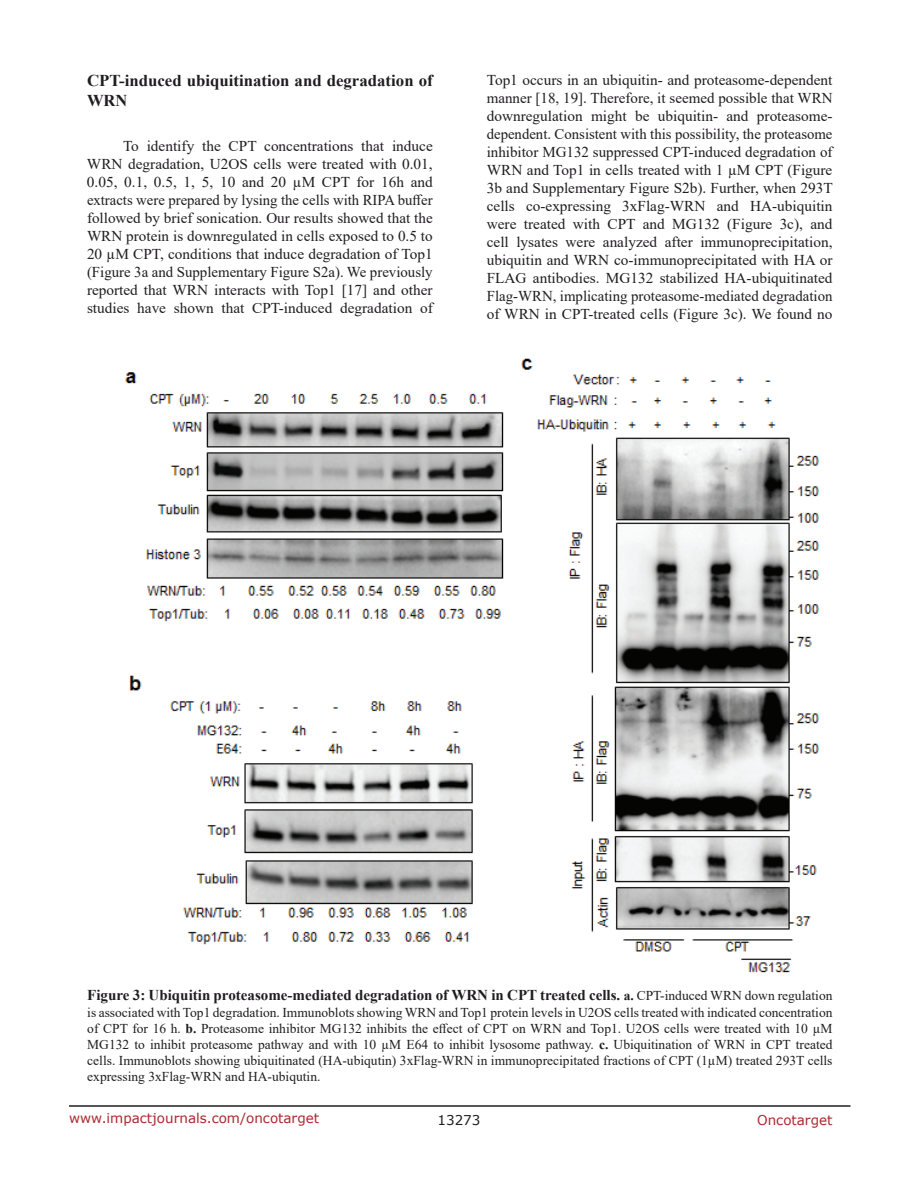
<style>
.page{position:relative;width:918px;height:1188px;background:#fff}
.page>*{position:absolute;margin:0;border:0;box-sizing:border-box;transform-origin:0 0}
.t1{font:700 16.5px/19.8px "Times New Roman";color:#201d20}
.t2{font:15px/18px "Times New Roman";color:#201d20;text-align:justify}
.t3{font:700 15px "Times New Roman";color:#201d20}
.t4{font:13.5px/16.2px "Times New Roman";color:#201d20;text-align:justify}
.t5{font:13.5px "Verdana";color:#ac2830}
.t6{font:13.5px "Verdana";color:#201d20}
.s1{font-size:13.5px}
.s2{font-weight:400;font-size:13.5px}
.s3{font-weight:700}
</style>
<div class="page">
<hr style="left:69px;top:1105px;width:781px;height:2px;background:#231f20">
<img style="left:125px;top:358px;width:694px;height:615px">
<p class="t1" style="left:87px;top:70px;width:347px">CPT-induced ubiquitination and degradation of<br>WRN</p>
<p class="t2" style="left:87px;top:136px;width:347px;text-indent:36px">To identify the CPT concentrations that induce WRN degradation, U2OS cells were treated with 0.01, 0.05, 0.1, 0.5, 1, 5, 10 and 20 µM CPT for 16h and extracts were prepared by lysing the cells with RIPA buffer followed by brief sonication. Our results showed that the WRN protein is downregulated in cells exposed to 0.5 to 20 µM CPT, conditions that induce degradation of Top1 (Figure 3a and Supplementary Figure S2a). We previously reported that WRN interacts with Top1 [17] and other studies have shown that CPT-induced degradation of</p>
<p class="t2" style="left:487px;top:71px;width:348px">Top1 occurs in an ubiquitin- and proteasome-dependent manner [18, 19]. Therefore, it seemed possible that WRN downregulation might be ubiquitin- and proteasome&shy;dependent. Consistent with this possibility, the proteasome inhibitor MG132 suppressed CPT-induced degradation of WRN and Top1 in cells treated with 1 µM CPT (Figure 3b and Supplementary Figure S2b). Further, when 293T cells co-expressing 3xFlag-WRN and HA-ubiquitin were treated with CPT and MG132 (Figure 3c), and cell lysates were analyzed after immunoprecipitation, ubiquitin and WRN co-immunoprecipitated with HA or FLAG antibodies. MG132 stabilized HA-ubiquitinated Flag-WRN, implicating proteasome-mediated degradation of WRN in CPT-treated cells (Figure 3c). We found no</p>
<p class="t3" style="left:87px;top:985px;width:747px">Figure 3: Ubiquitin proteasome-mediated degradation of WRN in CPT treated cells. <span class="s1">a.</span> <span class="s2">CPT-induced WRN down regulation</span></p>
<p class="t4" style="left:87px;top:1004px;width:747px">is associated with Top1 degradation. Immunoblots showing WRN and Top1 protein levels in U2OS cells treated with indicated concentration of CPT for 16 h. <span class="s3">b.</span> Proteasome inhibitor MG132 inhibits the effect of CPT on WRN and Top1. U2OS cells were treated with 10 µM MG132 to inhibit proteasome pathway and with 10 µM E64 to inhibit lysosome pathway. <span class="s3">c.</span> Ubiquitination of WRN in CPT treated cells. Immunoblots showing ubiquitinated (HA-ubiqutin) 3xFlag-WRN in immunoprecipitated fractions of CPT (1µM) treated 293T cells expressing 3xFlag-WRN and HA-ubiqutin.</p>
<p class="t5" style="left:69px;top:1109px;width:252px">www.impactjournals.com/oncotarget</p>
<p class="t6" style="left:438px;top:1111px;width:44px">13273</p>
<p class="t5" style="left:757px;top:1111px;width:77px">Oncotarget</p>
</div>
